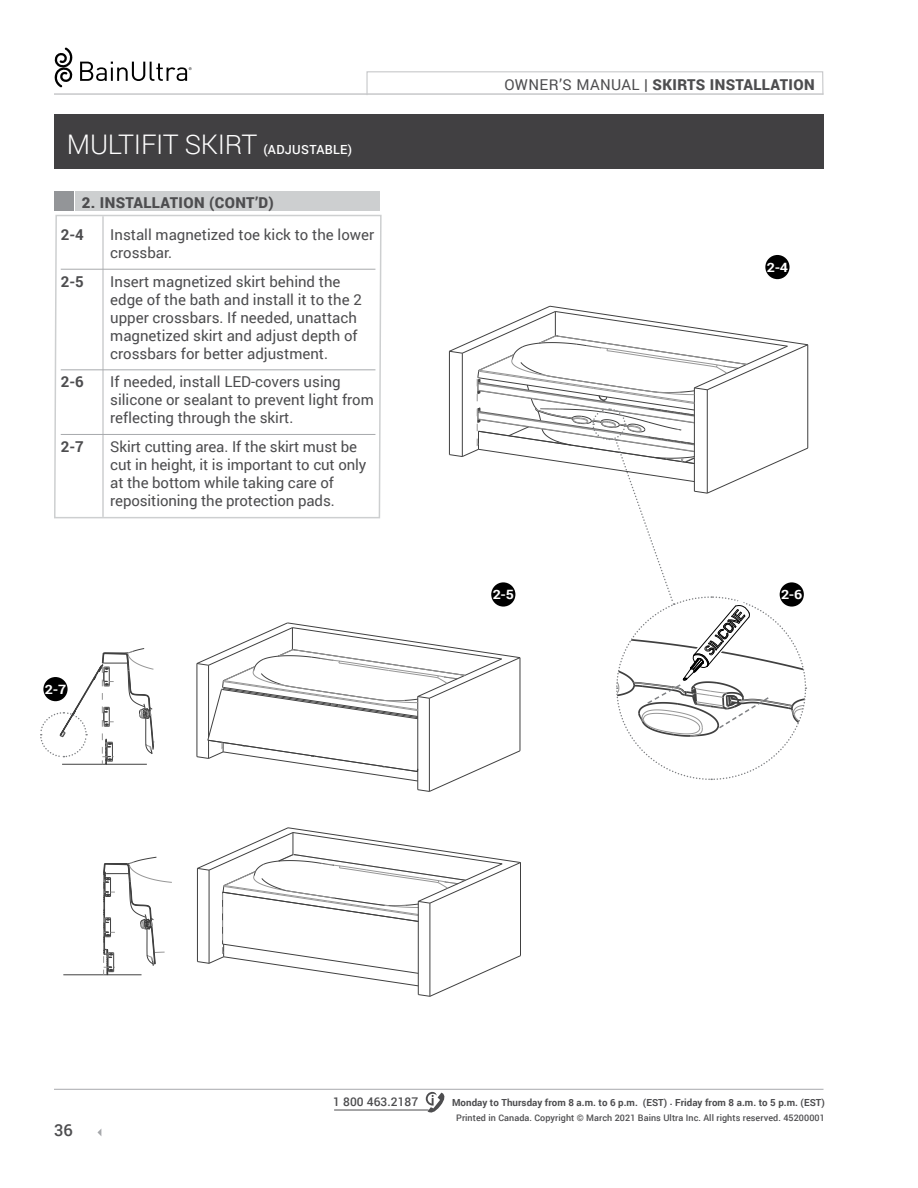
<style>
.page{position:relative;width:918px;height:1188px;background:#fff}
.page>*{position:absolute;margin:0;border:0;box-sizing:border-box;transform-origin:0 0}
.Titre_blanc{font:300 27px "Roboto";letter-spacing:-.01em;color:#fff}
.t1{font:500 16.5px "Roboto";color:#4d4d4f}
.Texte_étapes{font:15px/18px "Roboto";color:#4d4d4f}
.Texte_étapes_sans_fi{font:15px/18px "Roboto";letter-spacing:-.005em;color:#4d4d4f}
.Titres{font:900 15px "Roboto";letter-spacing:.025em;color:#4d4d4f}
.Texte_étapes-2{font:700 15px "Roboto";color:#4d4d4f}
.Texte_étapes_sans_fi-2{font:700 15px "Roboto";color:#4d4d4f}
.t2{font:700 12.9px "Roboto";color:#fff;scale:1.11 1}
.t3{font:500 12px "Roboto";letter-spacing:.005em;color:#4d4d4f}
.t4{font:700 9.75px "Roboto";letter-spacing:.005em;color:#4d4d4f}
.t5{font:500 9px "Roboto";letter-spacing:.01em;color:#4d4d4f}
.s1{font-weight:500;font-size:12.6px}
.s2{font-weight:400}
</style>
<div class="page">
<svg style="left:97px;top:1129px;width:4px;height:7px"></svg>
<div style="left:54px;top:115px;width:770px;height:54px;background:#414042"></div>
<hr style="left:54px;top:93px;width:770px;height:2px;background:#c7c8ca">
<svg style="left:366px;top:71px;width:458px;height:24px"></svg>
<svg style="left:55px;top:48px;width:18px;height:39px"></svg>
<svg style="left:80px;top:62px;width:112px;height:19px"></svg>
<hr style="left:54px;top:1089px;width:770px;height:1px;background:#a7a9ac">
<svg style="left:54px;top:214px;width:328px;height:305px"></svg>
<div style="left:765px;top:255px;width:25px;height:24px;background:#000;border-radius:50%"></div>
<div style="left:75px;top:192px;width:305px;height:19px;background:#cdcfd0"></div>
<div style="left:55px;top:192px;width:19px;height:19px;background:#939598"></div>
<hr style="left:63px;top:975px;width:79px;height:1px;background:#404040">
<svg style="left:103px;top:856px;width:69px;height:119px"></svg>
<svg style="left:197px;top:827px;width:324px;height:170px"></svg>
<svg style="left:40px;top:648px;width:115px;height:117px"></svg>
<svg style="left:196px;top:305px;width:613px;height:487px"></svg>
<hr style="left:61px;top:269px;width:314px;height:1px;background:#a7a9ac">
<hr style="left:61px;top:370px;width:314px;height:1px;background:#a7a9ac">
<hr style="left:61px;top:434px;width:314px;height:1px;background:#a7a9ac">
<svg style="left:426px;top:1092px;width:19px;height:21px"></svg>
<hr style="left:334px;top:1110px;width:95px;height:1px;background:#4d4d4f">
<p class="Titre_blanc" style="left:67px;top:126px;width:287px">MULTIFIT SKIRT <span class="s1">(ADJUSTABLE)</span></p>
<p class="Titres" style="left:82px;top:192px;width:194px">2. INSTALLATION (CONT’D)</p>
<p class="Texte_étapes-2" style="left:61px;top:224px;width:25px">2-4</p>
<p class="Texte_étapes" style="left:110px;top:225px;width:266px">Install magnetized toe kick to the lower crossbar.</p>
<p class="Texte_étapes-2" style="left:61px;top:271px;width:25px">2-5</p>
<p class="Texte_étapes" style="left:110px;top:272px;width:253px">Insert magnetized skirt behind the edge of the bath and install it to the 2 upper crossbars. If needed, unattach magnetized skirt and adjust depth of crossbars for better adjustment.</p>
<p class="Texte_étapes-2" style="left:61px;top:371px;width:25px">2-6</p>
<p class="Texte_étapes" style="left:110px;top:372px;width:265px">If needed, install LED-covers using silicone or sealant to prevent light from reflecting through the skirt.</p>
<p class="Texte_étapes_sans_fi-2" style="left:61px;top:436px;width:25px">2-7</p>
<p class="Texte_étapes_sans_fi" style="left:110px;top:437px;width:258px">Skirt cutting area. If the skirt must be cut in height, it is important to cut only at the bottom while taking care of repositioning the protection pads.</p>
<p class="t2" style="left:45px;top:680px;width:21px">2-7</p>
<p class="Titres" style="left:504px;top:74px;width:312px"><span class="s2">OWNER’S MANUAL</span> | SKIRTS INSTALLATION</p>
<p class="t2" style="left:493px;top:586px;width:21px">2-5</p>
<p class="t2" style="left:767px;top:258px;width:21px">2-4</p>
<p class="t2" style="left:781px;top:586px;width:21px">2-6</p>
<p class="t1" style="left:54px;top:1119px;width:20px">36</p>
<p class="t3" style="left:333px;top:1094px;width:87px">1 800 463.2187</p>
<p class="t4" style="left:452px;top:1096px;width:374px">Monday to Thursday from 8 a.m. to 6 p.m. (EST) . Friday from 8 a.m. to 5 p.m. (EST)</p>
<p class="t5" style="left:456px;top:1112px;width:370px">Printed in Canada. Copyright © March 2021 Bains Ultra Inc. All rights reserved. 45200001</p>
</div>
